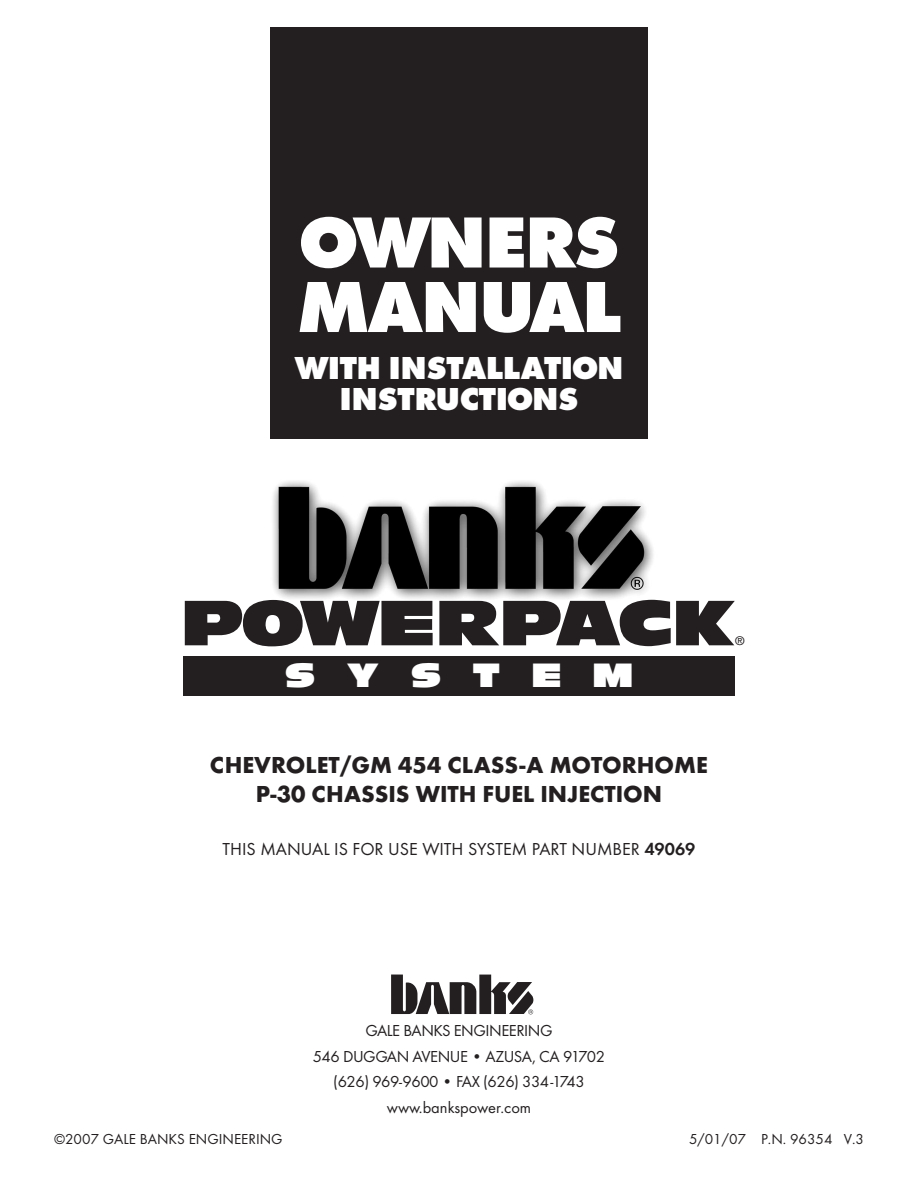
<style>
.page{position:relative;width:918px;height:1188px;background:#fff}
.page>*{position:absolute;margin:0;border:0;box-sizing:border-box;transform-origin:0 0}
.t1{font:800 75px/64.5px "Futura T";letter-spacing:-.035em;color:#fff}
.t2{font:54px "Olive Antique Black Ext";letter-spacing:-.105em;color:#231f20}
.t3{font:800 33px/31.5px "Futura T";letter-spacing:-.015em;color:#fff;text-align:center}
.t4{font:28.5px "Olive Antique Black Ext";letter-spacing:1.045em;color:#fff}
.t5{font:700 24px/28.8px "Futura T";color:#231f20;text-align:center}
.t6{font:18px "Futura T";color:#231f20}
.t7{font:16.5px/25.5px "Futura T";letter-spacing:-.03em;color:#231f20;text-align:center}
.t8{font:15px "Futura T";color:#231f20}
.t9{font:12px "Helvetica";color:#231f20}
.s1{font-weight:600}
</style>
<div class="page">
<div style="left:183px;top:657px;width:552px;height:39px;background:#231f20"></div>
<svg style="left:391px;top:975px;width:142px;height:39px"></svg>
<img style="left:273px;top:481px;width:380px;height:118px">
<div style="left:270px;top:27px;width:378px;height:412px;background:#231f20"></div>
<h1 class="t1" style="left:297px;top:209px;width:326px">OWNERS<br>MANUAL</h1>
<h3 class="t3" style="left:294px;top:351px;width:331px">WITH INSTALLATION<br>INSTRUCTIONS</h3>
<h2 class="t2" style="left:181px;top:595px;width:558px">POWERPACK</h2>
<h3 class="t4" style="left:284px;top:661px;width:351px">SYSTEM</h3>
<p class="t9" style="left:736px;top:636px;width:10px">®</p>
<h3 class="t5" style="left:210px;top:750px;width:499px">CHEVROLET/GM 454 CLASS-A MOTORHOME<br>P-30 CHASSIS WITH FUEL INJECTION</h3>
<p class="t6" style="left:223px;top:838px;width:474px">THIS MANUAL IS FOR USE WITH SYSTEM PART NUMBER <span class="s1">49069</span></p>
<p class="t7" style="left:313px;top:1018px;width:294px">GALE BANKS ENGINEERING<br>546 DUGGAN AVENUE • AZUSA, CA 91702 (626) 969-9600 • FAX (626) 334-1743 www.bankspower.com</p>
<p class="t8" style="left:54px;top:1130px;width:230px">©2007 GALE BANKS ENGINEERING</p>
<p class="t8" style="left:689px;top:1130px;width:176px">5/01/07 P.N. 96354 V.3</p>
</div>
